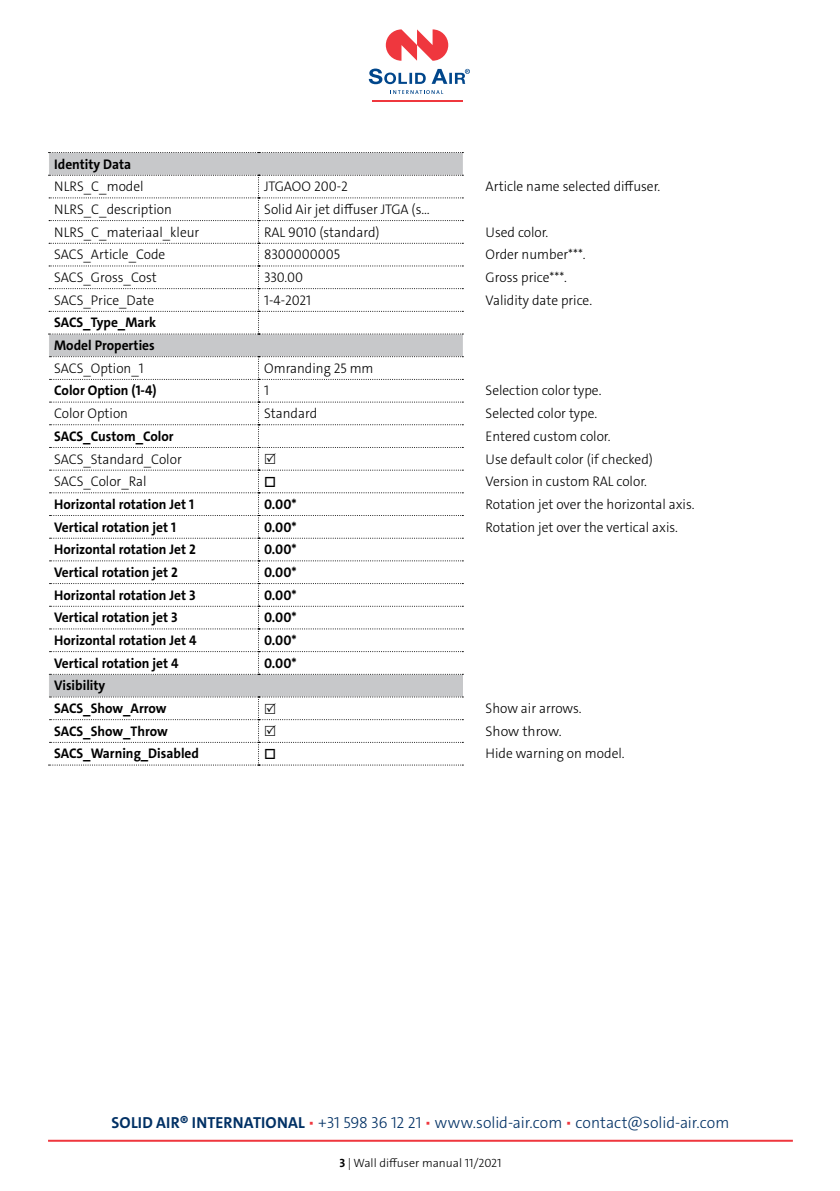
<style>
.page{position:relative;width:840px;height:1191px;background:#fff}
.page>*{position:absolute;margin:0;border:0;box-sizing:border-box;transform-origin:0 0}
.t1{font:300 16px "The Sans C4 s";color:#003064}
.t2{font:300 14px "The Sans C4 s";color:#000;scale:.96 1}
.t3{font:700 14px/22.6px "The Sans C4 s";color:#000;scale:.96 1}
.t4{font:300 14px "The Sans C4 s";color:#000}
.t5{font:300 12px "The Sans C4 s";color:#000}
.s1{font-weight:700}
.s2{color:#ef373e}
</style>
<div class="page">
<hr style="left:372px;top:100px;width:90px;height:2px;background:#ef373e">
<svg style="left:385px;top:29px;width:63px;height:32px"></svg>
<svg style="left:368px;top:69px;width:101px;height:15px"></svg>
<svg style="left:390px;top:90px;width:53px;height:4px"></svg>
<hr style="left:48px;top:1139px;width:744px;height:2px;background:#ef373e">
<svg style="left:48px;top:152px;width:415px;height:613px"></svg>
<p class="t3" style="left:54px;top:153px;width:82px">Identity Data</p>
<p class="t2" style="left:54px;top:177px;width:95px">NLRS_C_model</p>
<p class="t2" style="left:264px;top:177px;width:89px">JTGAOO 200-2</p>
<p class="t2" style="left:485px;top:177px;width:183px">Article name selected diffuser.</p>
<p class="t2" style="left:54px;top:200px;width:124px">NLRS_C_description</p>
<p class="t2" style="left:264px;top:200px;width:174px">Solid Air jet diffuser JTGA (s...</p>
<p class="t2" style="left:54px;top:223px;width:152px">NLRS_C_materiaal_kleur</p>
<p class="t2" style="left:264px;top:223px;width:122px">RAL 9010 (standard)</p>
<p class="t2" style="left:485px;top:223px;width:67px">Used color.</p>
<p class="t2" style="left:54px;top:246px;width:117px">SACS_Article_Code</p>
<p class="t2" style="left:264px;top:246px;width:80px">8300000005</p>
<p class="t2" style="left:485px;top:246px;width:106px">Order number***.</p>
<p class="t2" style="left:54px;top:268px;width:108px">SACS_Gross_Cost</p>
<p class="t2" style="left:264px;top:268px;width:42px">330.00</p>
<p class="t2" style="left:485px;top:268px;width:86px">Gross price***.</p>
<p class="t2" style="left:54px;top:291px;width:106px">SACS_Price_Date</p>
<p class="t2" style="left:264px;top:291px;width:50px">1-4-2021</p>
<p class="t2" style="left:485px;top:291px;width:113px">Validity date price.</p>
<p class="t3" style="left:54px;top:311px;width:108px">SACS_Type_Mark<br>Model Properties</p>
<p class="t2" style="left:54px;top:359px;width:95px">SACS_Option_1</p>
<p class="t2" style="left:264px;top:359px;width:115px">Omranding 25 mm</p>
<p class="t3" style="left:54px;top:379px;width:108px">Color Option (1-4)</p>
<p class="t2" style="left:264px;top:382px;width:7px">1</p>
<p class="t2" style="left:485px;top:382px;width:122px">Selection color type.</p>
<p class="t2" style="left:54px;top:404px;width:78px">Color Option</p>
<p class="t2" style="left:264px;top:404px;width:57px">Standard</p>
<p class="t2" style="left:485px;top:404px;width:118px">Selected color type.</p>
<p class="t3" style="left:54px;top:425px;width:126px">SACS_Custom_Color</p>
<p class="t2" style="left:485px;top:427px;width:132px">Entered custom color.</p>
<p class="t2" style="left:54px;top:450px;width:134px">SACS_Standard_Color</p>
<p class="t2" style="left:485px;top:450px;width:176px">Use default color (if checked)</p>
<p class="t2" style="left:54px;top:472px;width:98px">SACS_Color_Ral</p>
<p class="t2" style="left:485px;top:472px;width:169px">Version in custom RAL color.</p>
<p class="t3" style="left:54px;top:493px;width:147px">Horizontal rotation Jet 1</p>
<p class="t3" style="left:264px;top:493px;width:35px">0.00*</p>
<p class="t2" style="left:485px;top:495px;width:219px">Rotation jet over the horizontal axis.</p>
<p class="t3" style="left:54px;top:515px;width:128px">Vertical rotation jet 1</p>
<p class="t3" style="left:264px;top:515px;width:35px">0.00*</p>
<p class="t2" style="left:485px;top:518px;width:202px">Rotation jet over the vertical axis.</p>
<p class="t3" style="left:54px;top:538px;width:149px">Horizontal rotation Jet 2</p>
<p class="t3" style="left:264px;top:538px;width:35px">0.00*</p>
<p class="t3" style="left:54px;top:561px;width:130px">Vertical rotation jet 2</p>
<p class="t3" style="left:264px;top:561px;width:35px">0.00*</p>
<p class="t3" style="left:54px;top:584px;width:149px">Horizontal rotation Jet 3</p>
<p class="t3" style="left:264px;top:584px;width:35px">0.00*</p>
<p class="t3" style="left:54px;top:606px;width:130px">Vertical rotation jet 3</p>
<p class="t3" style="left:264px;top:606px;width:35px">0.00*</p>
<p class="t3" style="left:54px;top:629px;width:150px">Horizontal rotation Jet 4</p>
<p class="t3" style="left:264px;top:629px;width:35px">0.00*</p>
<p class="t3" style="left:54px;top:652px;width:131px">Vertical rotation jet 4</p>
<p class="t3" style="left:264px;top:652px;width:35px">0.00*</p>
<p class="t3" style="left:54px;top:674px;width:118px">Visibility<br>SACS_Show_Arrow</p>
<p class="t2" style="left:485px;top:699px;width:101px">Show air arrows.</p>
<p class="t3" style="left:54px;top:720px;width:120px">SACS_Show_Throw</p>
<p class="t4" style="left:485px;top:722px;width:77px">Show throw.</p>
<p class="t3" style="left:54px;top:742px;width:152px">SACS_Warning_Disabled</p>
<p class="t2" style="left:485px;top:744px;width:146px">Hide warning on model.</p>
<p class="t1" style="left:111px;top:1112px;width:619px"><span class="s1">SOLID AIR® INTERNATIONAL</span> <span class="s2">•</span> +31 598 36 12 21 <span class="s2">•</span> www.solid-air.com <span class="s2">•</span> contact@solid-air.com</p>
<p class="t5" style="left:339px;top:1154px;width:164px"><span class="s1">3</span> | Wall diffuser manual 11/2021</p>
</div>
